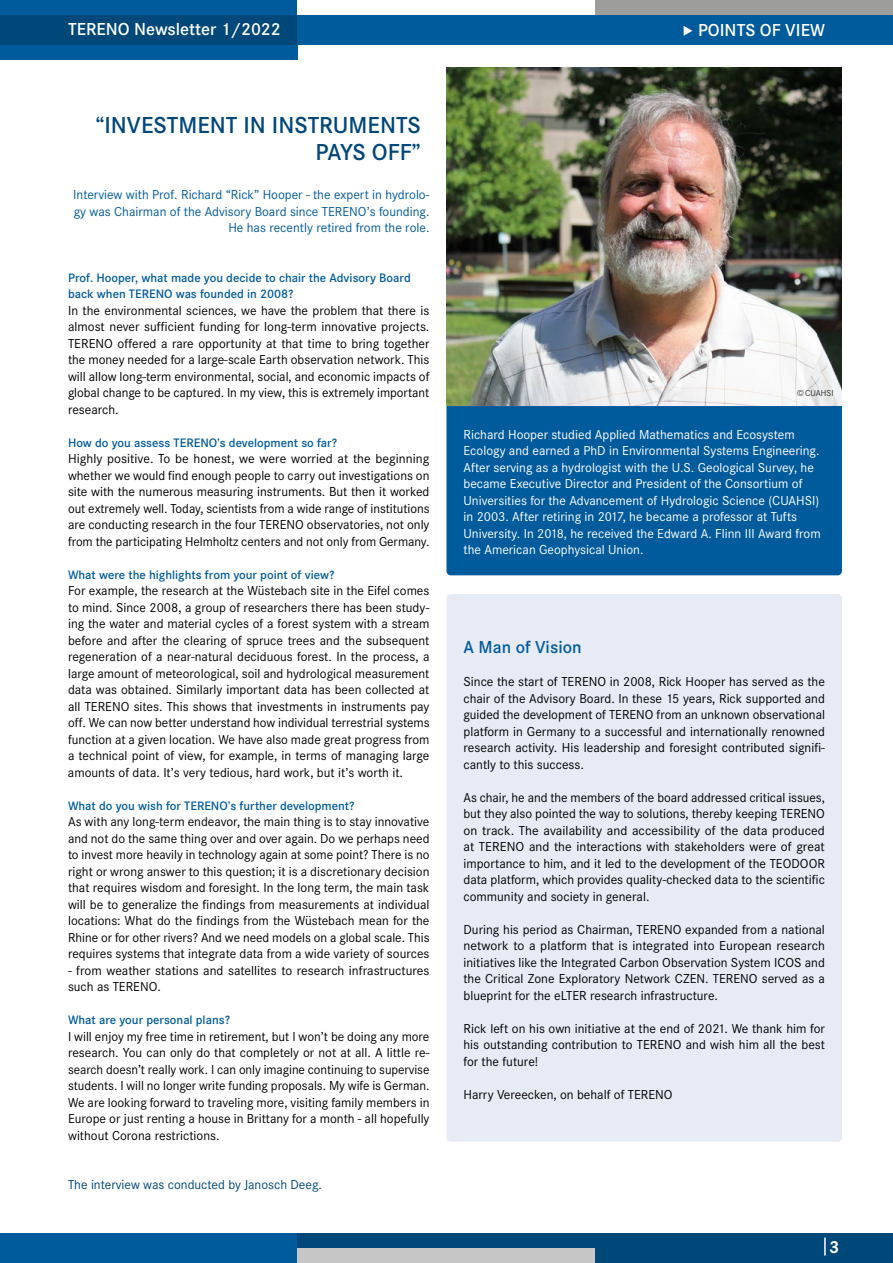
<style>
.page{position:relative;width:893px;height:1263px;background:#fff}
.page>*{position:absolute;margin:0;border:0;box-sizing:border-box;transform-origin:0 0}
.t1{font:600 24px/27px "Corporate S";color:#00477a;text-align:right}
.t2{font:600 18px "Corporate S";color:#fff}
.t3{font:600 18px "Corporate S";color:#005b9d}
.t4{font:700 18px "Corporate S";color:#fff}
.t5{font:13.5px/16.5px "Corporate S";color:#000;text-align:justify}
.t6{font:13.5px/16.5px "Corporate S";color:#fff}
.t7{font:13.5px/16.5px "Corporate S";color:#005b9d;text-align:right}
.t8{font:13.5px "Corporate S";color:#00477a}
.t9{font:600 12.75px/16.5px "Corporate S";color:#005b9d}
.t10{font:300 9px "Corporate S";color:#000}
</style>
<div class="page">
<div style="left:0;top:0;width:298px;height:15px;background:#005b9d"></div>
<div style="left:0;top:45px;width:298px;height:15px;background:#005b9d"></div>
<div style="left:0;top:15px;width:298px;height:30px;background:#00477a"></div>
<div style="left:595px;top:0;width:298px;height:15px;background:#9d9d9c"></div>
<div style="left:0;top:1248px;width:298px;height:15px;background:#005b9d"></div>
<div style="left:0;top:1233px;width:298px;height:15px;background:#005b9d"></div>
<div style="left:298px;top:1248px;width:297px;height:15px;background:#c6c6c6"></div>
<div style="left:298px;top:1233px;width:297px;height:15px;background:#00477a"></div>
<div style="left:595px;top:1248px;width:298px;height:15px;background:#00477a"></div>
<div style="left:595px;top:1233px;width:298px;height:15px;background:#00477a"></div>
<svg style="left:824px;top:1237px;width:2px;height:18px"></svg>
<div style="left:298px;top:15px;width:595px;height:30px;background:#005b9d"></div>
<div style="left:446px;top:392px;width:396px;height:183px;background:#005b9d"></div>
<img style="left:447px;top:68px;width:395px;height:337px">
<div style="left:446px;top:594px;width:396px;height:548px;background:#e6ebf6;border-radius:4px"></div>
<h2 class="t2" style="left:68px;top:19px;width:214px">TERENO Newsletter 1/2022</h2>
<h1 class="t1" style="left:95px;top:112px;width:327px">“INVESTMENT IN INSTRUMENTS<br>PAYS OFF”</h1>
<p class="t7" style="left:73px;top:187px;width:358px">Interview with Prof. Richard “Rick” Hooper - the expert in hydrolo&shy;gy was Chairman of the Advisory Board since TERENO’s founding.<br>He has recently retired from the role.</p>
<p class="t9" style="left:68px;top:269px;width:344px">Prof. Hooper, what made you decide to chair the Advisory Board back when TERENO was founded in 2008?</p>
<p class="t5" style="left:68px;top:302px;width:363px">In the environmental sciences, we have the problem that there is almost never sufficient funding for long-term innovative projects.<br>TERENO offered a rare opportunity at that time to bring together the money needed for a large-scale Earth observation network. This will allow long-term environmental, social, and economic impacts of global change to be captured. In my view, this is extremely important research.</p>
<p class="t9" style="left:68px;top:434px;width:271px">How do you assess TERENO’s development so far?</p>
<p class="t5" style="left:68px;top:451px;width:363px">Highly positive. To be honest, we were worried at the beginning whether we would find enough people to carry out investigations on site with the numerous measuring instruments. But then it worked out extremely well. Today, scientists from a wide range of institutions are conducting research in the four TERENO observatories, not only from the participating Helmholtz centers and not only from Germany.</p>
<p class="t9" style="left:68px;top:566px;width:268px">What were the highlights from your point of view?</p>
<p class="t5" style="left:68px;top:583px;width:363px">For example, the research at the Wüstebach site in the Eifel comes to mind. Since 2008, a group of researchers there has been study&shy;ing the water and material cycles of a forest system with a stream before and after the clearing of spruce trees and the subsequent regeneration of a near-natural deciduous forest. In the process, a large amount of meteorological, soil and hydrological measurement data was obtained. Similarly important data has been collected at all TERENO sites. This shows that investments in instruments pay off. We can now better understand how individual terrestrial systems function at a given location. We have also made great progress from a technical point of view, for example, in terms of managing large amounts of data. It’s very tedious, hard work, but it’s worth it.</p>
<p class="t9" style="left:68px;top:797px;width:288px">What do you wish for TERENO’s further development?</p>
<p class="t5" style="left:68px;top:814px;width:363px">As with any long-term endeavor, the main thing is to stay innovative and not do the same thing over and over again. Do we perhaps need to invest more heavily in technology again at some point? There is no right or wrong answer to this question; it is a discretionary decision that requires wisdom and foresight. In the long term, the main task will be to generalize the findings from measurements at individual locations: What do the findings from the Wüstebach mean for the Rhine or for other rivers? And we need models on a global scale. This requires systems that integrate data from a wide variety of sources</p>
<p class="t5" style="left:68px;top:962px;width:363px">- from weather stations and satellites to research infrastructures such as TERENO.</p>
<p class="t9" style="left:68px;top:1012px;width:163px">What are your personal plans?</p>
<p class="t5" style="left:68px;top:1028px;width:363px">I will enjoy my free time in retirement, but I won’t be doing any more research. You can only do that completely or not at all. A little re&shy;search doesn’t really work. I can only imagine continuing to supervise students. I will no longer write funding proposals. My wife is German.<br>We are looking forward to traveling more, visiting family members in Europe or just renting a house in Brittany for a month - all hopefully without Corona restrictions.</p>
<p class="t8" style="left:68px;top:1177px;width:256px">The interview was conducted by Janosch Deeg.</p>
<h2 class="t2" style="left:683px;top:20px;width:144px">◆ POINTS OF VIEW</h2>
<p class="t10" style="left:797px;top:388px;width:38px">© CUAHSI</p>
<p class="t6" style="left:463px;top:426px;width:359px">Richard Hooper studied Applied Mathematics and Ecosystem Ecology and earned a PhD in Environmental Systems Engineering.<br>After serving as a hydrologist with the U.S. Geological Survey, he became Executive Director and President of the Consortium of Universities for the Advancement of Hydrologic Science (CUAHSI) in 2003. After retiring in 2017, he became a professor at Tufts University. In 2018, he received the Edward A. Flinn III Award from the American Geophysical Union.</p>
<h2 class="t3" style="left:463px;top:637px;width:120px">A Man of Vision</h2>
<p class="t5" style="left:463px;top:673px;width:363px">Since the start of TERENO in 2008, Rick Hooper has served as the chair of the Advisory Board. In these 15 years, Rick supported and guided the development of TERENO from an unknown observational platform in Germany to a successful and internationally renowned research activity. His leadership and foresight contributed signifi&shy;cantly to this success.</p>
<p class="t5" style="left:463px;top:789px;width:363px">As chair, he and the members of the board addressed critical issues, but they also pointed the way to solutions, thereby keeping TERENO on track. The availability and accessibility of the data produced at TERENO and the interactions with stakeholders were of great importance to him, and it led to the development of the TEODOOR data platform, which provides quality-checked data to the scientific community and society in general.</p>
<p class="t5" style="left:463px;top:921px;width:363px">During his period as Chairman, TERENO expanded from a national network to a platform that is integrated into European research initiatives like the Integrated Carbon Observation System ICOS and the Critical Zone Exploratory Network CZEN. TERENO served as a blueprint for the eLTER research infrastructure.</p>
<p class="t5" style="left:463px;top:1020px;width:363px">Rick left on his own initiative at the end of 2021. We thank him for his outstanding contribution to TERENO and wish him all the best for the future!</p>
<p class="t5" style="left:463px;top:1086px;width:211px">Harry Vereecken, on behalf of TERENO</p>
<h2 class="t4" style="left:829px;top:1237px;width:12px">3</h2>
</div>
